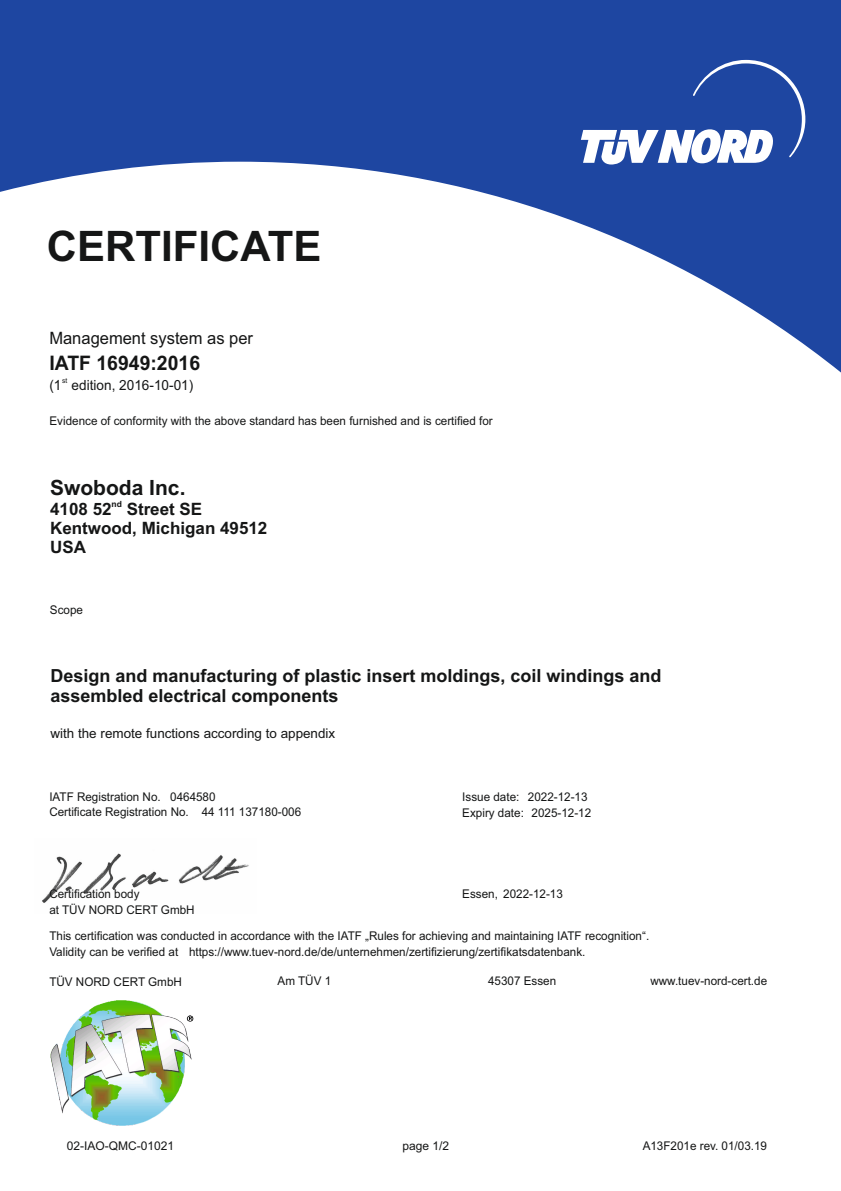
<style>
.page{position:relative;width:841px;height:1191px;background:#fff}
.page>*{position:absolute;margin:0;border:0;box-sizing:border-box;transform-origin:0 0}
.t1{font:700 42px "Arial";color:#151616}
.t2{font:700 21px "Arial";color:#151616}
.t3{font:700 20px "Arial";color:#151616}
.t4{font:700 18px/20.1px "Arial";color:#151616}
.t5{font:700 17px/19px "Arial";color:#151616}
.t6{font:17px "Arial";color:#151616}
.t7{font:14px "Arial";color:#151616}
.t8{font:13.5px "Arial";color:#151616}
.t9{font:12px/16.1px "Arial";color:#151616}
.t10{font:700 8.5px "Arial";color:#151616}
.t11{font:7px "Arial";color:#151616}
</style>
<div class="page">
<img style="left:42px;top:853px;width:207px;height:50px">
<img style="left:50px;top:1000px;width:144px;height:124px">
<svg style="left:0;top:0;width:841px;height:373px;fill:#1e46a1"></svg>
<svg style="left:581px;top:60px;width:224px;height:104px"></svg>
<h1 class="t1" style="left:47px;top:230px;width:276px">CERTIFICATE</h1>
<h3 class="t6" style="left:49px;top:331px;width:205px">Management system as per</h3>
<h3 class="t3" style="left:49px;top:355px;width:152px">IATF 16949:2016</h3>
<p class="t11" style="left:62px;top:378px;width:7px">st</p>
<p class="t7" style="left:49px;top:380px;width:145px">(1 edition, 2016-10-01)</p>
<p class="t9" style="left:50px;top:414px;width:445px">Evidence of conformity with the above standard has been furnished and is certified for</p>
<h2 class="t2" style="left:50px;top:479px;width:137px">Swoboda Inc.</h2>
<p class="t10" style="left:112px;top:500px;width:12px">nd</p>
<h3 class="t5" style="left:50px;top:501px;width:219px">4108 52 Street SE<br>Kentwood, Michigan 49512<br>USA</h3>
<p class="t9" style="left:50px;top:602px;width:35px">Scope</p>
<h3 class="t4" style="left:50px;top:666px;width:613px">Design and manufacturing of plastic insert moldings, coil windings and assembled electrical components</h3>
<p class="t8" style="left:50px;top:727px;width:286px">with the remote functions according to appendix</p>
<p class="t9" style="left:49px;top:789px;width:168px">IATF Registration No. 0464580</p>
<p class="t9" style="left:49px;top:805px;width:253px">Certificate Registration No. 44 111 137180-006</p>
<p class="t9" style="left:462px;top:789px;width:130px">Issue date: 2022-12-13<br>Expiry date: 2025-12-12</p>
<p class="t9" style="left:49px;top:886px;width:92px">Certification body</p>
<p class="t9" style="left:462px;top:886px;width:102px">Essen, 2022-12-13</p>
<p class="t9" style="left:49px;top:902px;width:147px">at TÜV NORD CERT GmbH</p>
<p class="t9" style="left:49px;top:928px;width:601px">This certification was conducted in accordance with the IATF „Rules for achieving and maintaining IATF recognition“.<br>Validity can be verified at https://www.tuev-nord.de/de/unternehmen/zertifizierung/zertifikatsdatenbank.</p>
<p class="t9" style="left:49px;top:974px;width:134px">TÜV NORD CERT GmbH</p>
<p class="t9" style="left:278px;top:973px;width:55px">Am TÜV 1</p>
<p class="t9" style="left:488px;top:973px;width:70px">45307 Essen</p>
<p class="t9" style="left:650px;top:973px;width:118px">www.tuev-nord-cert.de</p>
<p class="t9" style="left:67px;top:1138px;width:109px">02-IAO-QMC-01021</p>
<p class="t9" style="left:403px;top:1138px;width:48px">page 1/2</p>
<p class="t9" style="left:643px;top:1138px;width:126px">A13F201e rev. 01/03.19</p>
</div>
